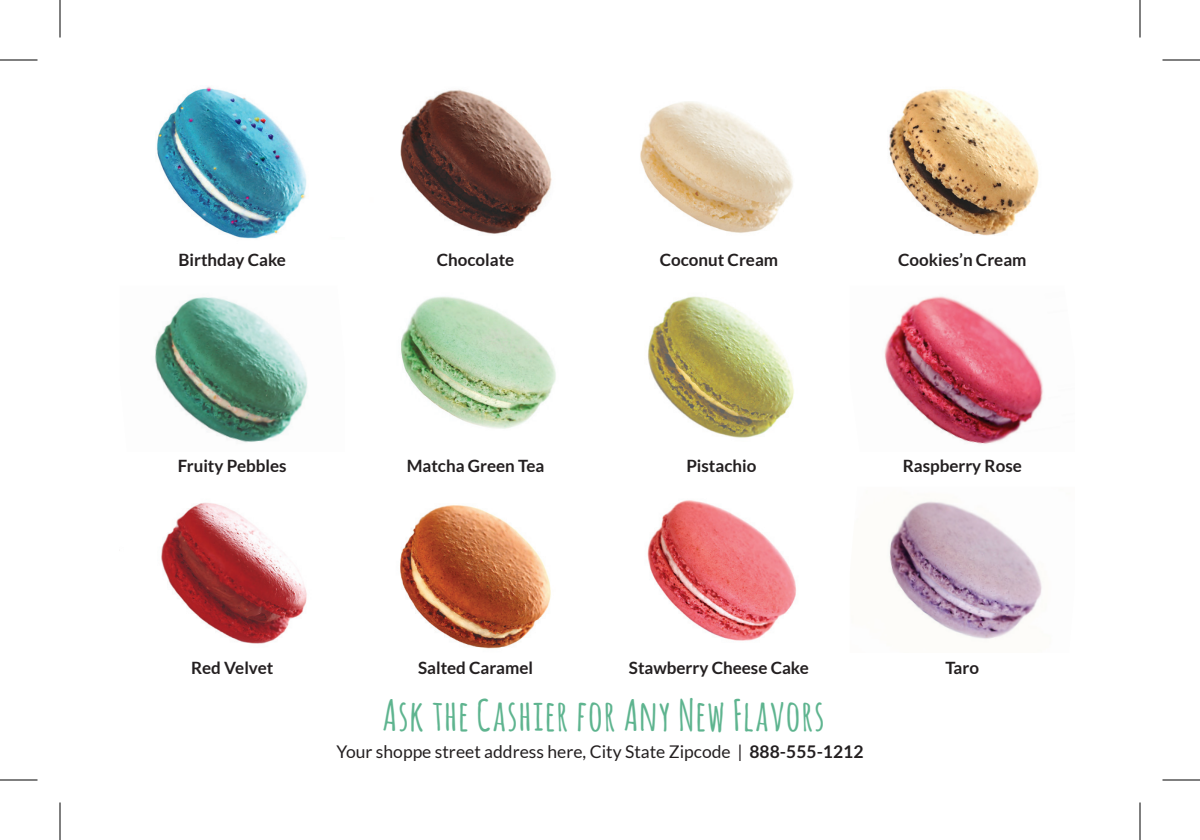
<style>
.page{position:relative;width:1200px;height:840px;background:#fff}
.page>*{position:absolute;margin:0;border:0;box-sizing:border-box;transform-origin:0 0}
.t1{font:700 42.5px "Amatic";letter-spacing:.05em;color:#5eb48f}
.t2{font:17.5px "Lato";color:#231f20}
.t3{font:700 17px "Lato";color:#231f20}
.s1{font-weight:700}
</style>
<div class="page">
<img style="left:156px;top:86px;width:151px;height:153px">
<img style="left:155px;top:297px;width:153px;height:146px">
<img style="left:161px;top:502px;width:146px;height:142px">
<img style="left:400px;top:89px;width:152px;height:145px">
<img style="left:401px;top:296px;width:155px;height:133px">
<img style="left:400px;top:505px;width:151px;height:144px">
<img style="left:640px;top:101px;width:153px;height:132px">
<img style="left:648px;top:296px;width:146px;height:142px">
<img style="left:647px;top:500px;width:149px;height:141px">
<img style="left:889px;top:89px;width:150px;height:147px">
<img style="left:884px;top:296px;width:159px;height:148px">
<img style="left:889px;top:501px;width:153px;height:138px">
<svg style="left:0;top:59px;width:38px;height:1px"></svg>
<svg style="left:1162px;top:59px;width:38px;height:1px"></svg>
<svg style="left:0;top:779px;width:38px;height:1px"></svg>
<svg style="left:1162px;top:779px;width:38px;height:1px"></svg>
<svg style="left:59px;top:0;width:1px;height:38px"></svg>
<svg style="left:59px;top:802px;width:1px;height:38px"></svg>
<svg style="left:1139px;top:0;width:1px;height:38px"></svg>
<svg style="left:1139px;top:802px;width:1px;height:38px"></svg>
<hr style="left:0;top:60px;width:38px;height:1px;background:#000">
<hr style="left:1162px;top:60px;width:38px;height:1px;background:#000">
<hr style="left:0;top:780px;width:38px;height:1px;background:#000">
<hr style="left:1162px;top:780px;width:38px;height:1px;background:#000">
<hr style="left:60px;top:0;width:1px;height:38px;background:#000">
<hr style="left:60px;top:802px;width:1px;height:38px;background:#000">
<hr style="left:1140px;top:0;width:1px;height:38px;background:#000">
<hr style="left:1140px;top:802px;width:1px;height:38px;background:#000">
<p class="t3" style="left:178px;top:250px;width:109px">Birthday Cake</p>
<p class="t3" style="left:437px;top:250px;width:79px">Chocolate</p>
<p class="t3" style="left:660px;top:250px;width:120px">Coconut Cream</p>
<p class="t3" style="left:898px;top:250px;width:130px">Cookies’n Cream</p>
<p class="t3" style="left:178px;top:456px;width:110px">Fruity Pebbles</p>
<p class="t3" style="left:407px;top:456px;width:139px">Matcha Green Tea</p>
<p class="t3" style="left:686px;top:456px;width:72px">Pistachio</p>
<p class="t3" style="left:903px;top:456px;width:121px">Raspberry Rose</p>
<p class="t3" style="left:191px;top:658px;width:84px">Red Velvet</p>
<p class="t3" style="left:418px;top:658px;width:116px">Salted Caramel</p>
<p class="t3" style="left:629px;top:658px;width:181px">Stawberry Cheese Cake</p>
<h1 class="t1" style="left:383px;top:685px;width:443px">Ask the Cashier for Any New Flavors</h1>
<p class="t2" style="left:336px;top:742px;width:529px">Your shoppe street address here, City State Zipcode | <span class="s1">888-555-1212</span></p>
<p class="t3" style="left:946px;top:658px;width:35px">Taro</p>
</div>
